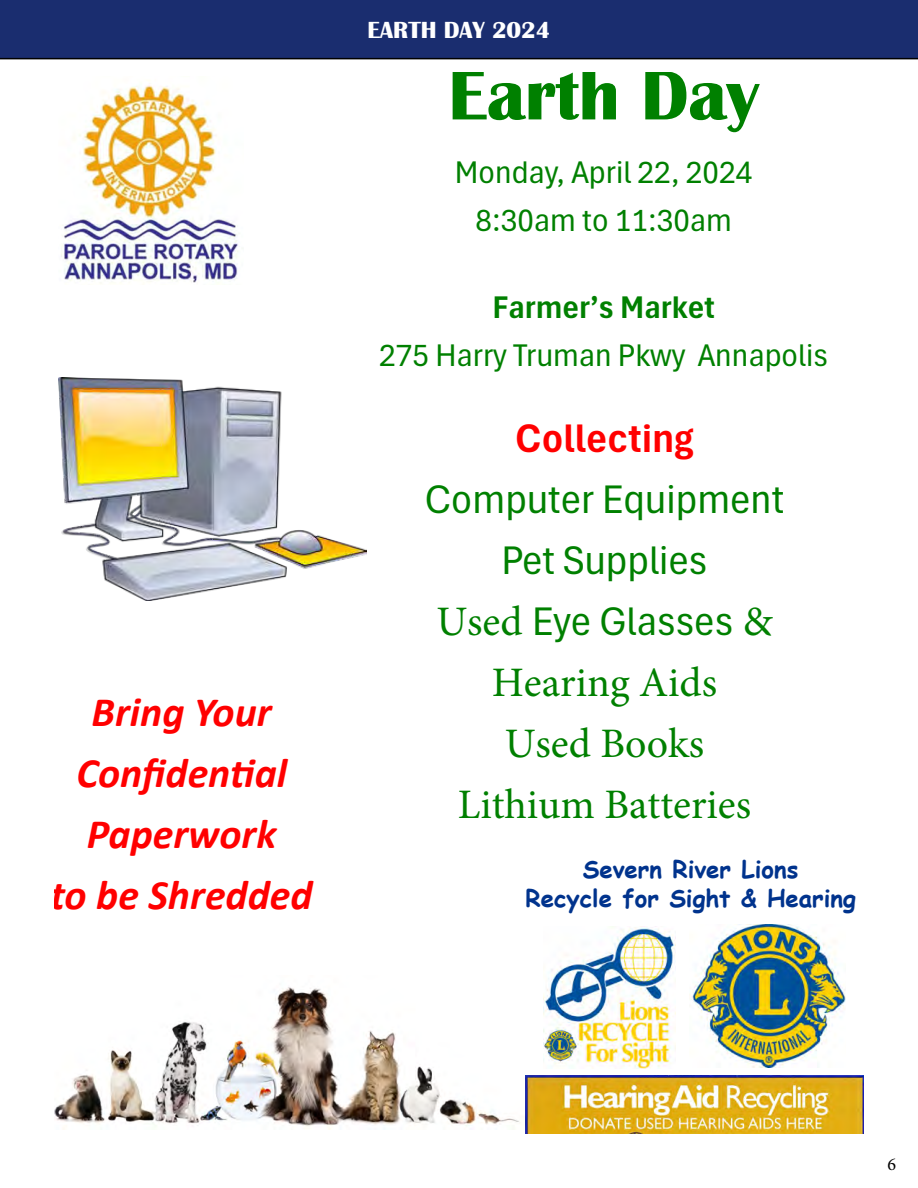
<style>
.page{position:relative;width:918px;height:1188px;background:#fff}
.page>*{position:absolute;margin:0;border:0;box-sizing:border-box;transform-origin:0 0}
.t1{font:700 72px "Britannic";color:#008000}
.t2{font:42px/61.1px "Aptos Narrow";color:#008000;text-align:center}
.t3{font:italic 700 42px/61.1px "Calibri";color:#f00;text-align:center}
.t4{font:42px/61.2px "Minion Pro";color:#008000;text-align:center}
.t5{font:700 42px "Aptos Narrow";color:#f00}
.t6{font:33px/48px "Aptos Narrow";color:#008000;text-align:center}
.t7{font:700 33px "Aptos Narrow";color:#008000}
.t8{font:700 24px/28.8px "Comic Sans MS";color:#00338d;text-align:center}
.t9{font:700 24px "Britannic";color:#fff}
.t10{font:18px "Minion Pro";color:#000}
.s1{font-family:"Minion Pro"}
</style>
<div class="page">
<div style="left:0;top:0;width:918px;height:59px;background:#1a2d6f"></div>
<img style="left:61px;top:80px;width:178px;height:204px">
<img style="left:59px;top:378px;width:307px;height:222px">
<img style="left:54px;top:987px;width:465px;height:142px">
<img style="left:689px;top:925px;width:157px;height:143px">
<img style="left:543px;top:927px;width:133px;height:141px">
<img style="left:525px;top:1075px;width:339px;height:59px">
<p class="t3" style="left:51px;top:680px;width:264px">Bring Your<br>Confidential<br>Paperwork<br>to be Shredded</p>
<p class="t9" style="left:367px;top:16px;width:185px">EARTH DAY 2024</p>
<h1 class="t1" style="left:449px;top:55px;width:312px">Earth Day</h1>
<p class="t6" style="left:455px;top:146px;width:299px">Monday, April 22, 2024<br>8:30am to 11:30am</p>
<p class="t7" style="left:493px;top:285px;width:224px">Farmer’s Market</p>
<p class="t6" style="left:379px;top:330px;width:451px">275 Harry Truman Pkwy Annapolis</p>
<p class="t5" style="left:515px;top:409px;width:180px">Collecting</p>
<p class="t2" style="left:425px;top:467px;width:361px">Computer Equipment<br>Pet Supplies<br><span class="s1">Used</span> Eye Glasses <span class="s1">&amp;</span></p>
<p class="t4" style="left:458px;top:652px;width:295px">Hearing Aids<br>Used Books<br>Lithium Batteries</p>
<p class="t8" style="left:525px;top:854px;width:332px">Severn River Lions<br>Recycle for Sight &amp; Hearing</p>
<p class="t10" style="left:887px;top:1152px;width:10px">6</p>
</div>
